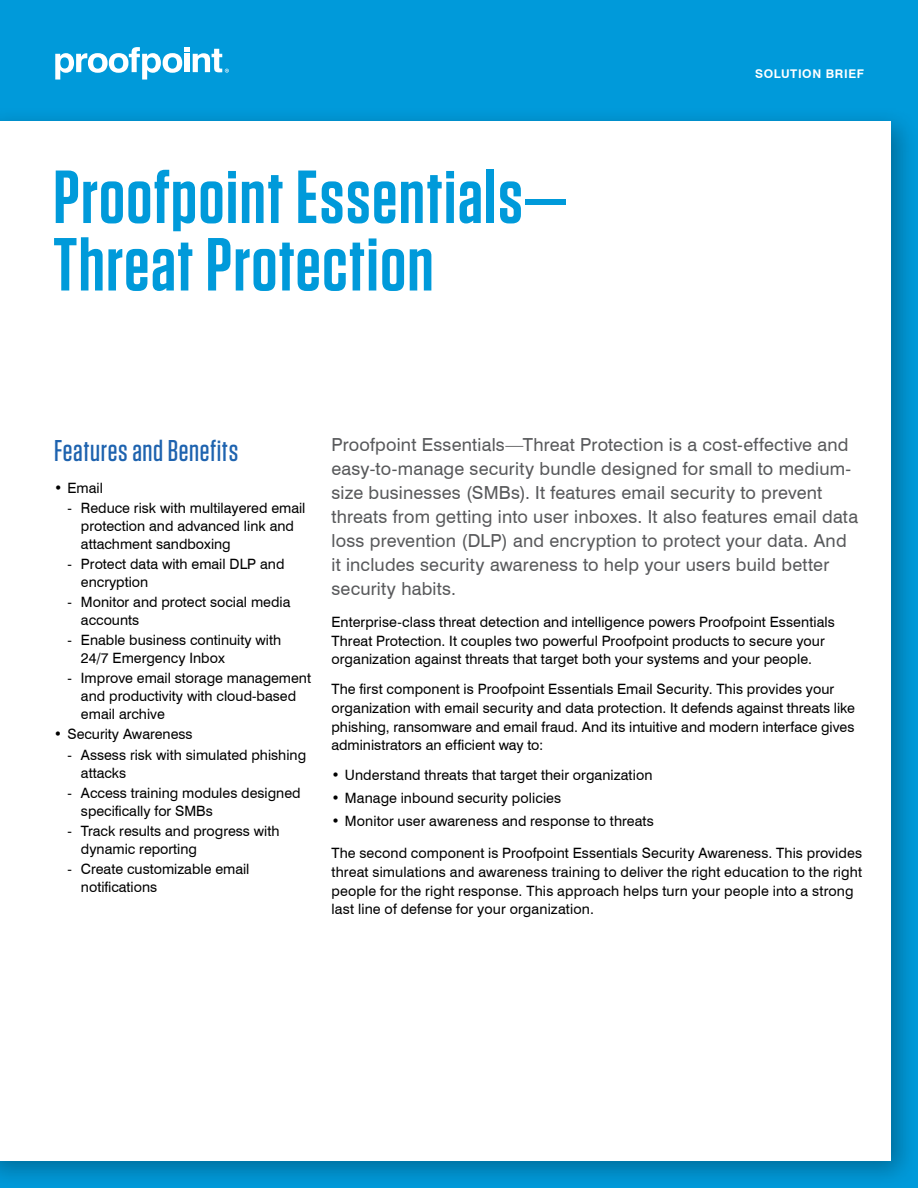
<style>
.page{position:relative;width:918px;height:1188px;background:#009ada}
.page>*{position:absolute;margin:0;border:0;box-sizing:border-box;transform-origin:0 0}
.t1{font:600 75px/67.5px "Tungsten";letter-spacing:.02em;color:#009ada}
.t2{font:500 30px "Tungsten";letter-spacing:.02em;color:#1e63af}
.t3{font:18px/24px "Swiss 721 BT";letter-spacing:.01em;color:#58595b}
.t4{font:14.25px/18px "Swiss 721 BT";color:#000}
.t5{font:700 12px "Swiss 721 BT";letter-spacing:.05em;color:#fff}
</style>
<div class="page">
<div style="left:0;top:106px;width:918px;height:1082px;background:#000;opacity:.3"></div>
<div style="left:0;top:122px;width:891px;height:1039px;background:#fff"></div>
<svg style="left:55px;top:47px;width:174px;height:33px"></svg>
<h1 class="t1" style="left:53px;top:165px;width:515px">Proofpoint Essentials—<br>Threat Protection</h1>
<p class="t5" style="left:755px;top:67px;width:110px">SOLUTION BRIEF</p>
<h2 class="t2" style="left:54px;top:435px;width:186px">Features and Benefits</h2>
<p class="t4" style="left:54px;top:478px;width:50px">• Email</p>
<p class="t4" style="left:81px;top:499px;width:226px;text-indent:-13px">- Reduce risk with multilayered email protection and advanced link and attachment sandboxing</p>
<p class="t4" style="left:81px;top:555px;width:205px;text-indent:-13px">- Protect data with email DLP and encryption</p>
<p class="t4" style="left:81px;top:593px;width:211px;text-indent:-13px">- Monitor and protect social media accounts</p>
<p class="t4" style="left:81px;top:631px;width:202px;text-indent:-13px">- Enable business continuity with<br>24/7 Emergency Inbox</p>
<p class="t4" style="left:81px;top:669px;width:232px;text-indent:-13px">- Improve email storage management and productivity with cloud-based email archive</p>
<p class="t4" style="left:54px;top:725px;width:140px">• Security Awareness</p>
<p class="t4" style="left:81px;top:745px;width:227px;text-indent:-13px">- Assess risk with simulated phishing attacks</p>
<p class="t4" style="left:81px;top:784px;width:221px;text-indent:-13px">- Access training modules designed specifically for SMBs</p>
<p class="t4" style="left:81px;top:822px;width:200px;text-indent:-13px">- Track results and progress with dynamic reporting</p>
<p class="t4" style="left:81px;top:860px;width:170px;text-indent:-13px">- Create customizable email notifications</p>
<p class="t3" style="left:332px;top:432px;width:528px">Proofpoint Essentials—Threat Protection is a cost-effective and easy-to-manage security bundle designed for small to medium&shy;size businesses (SMBs). It features email security to prevent threats from getting into user inboxes. It also features email data loss prevention (DLP) and encryption to protect your data. And it includes security awareness to help your users build better security habits.</p>
<p class="t4" style="left:332px;top:612px;width:505px;line-height:18.8px">Enterprise-class threat detection and intelligence powers Proofpoint Essentials<br>Threat Protection. It couples two powerful Proofpoint products to secure your organization against threats that target both your systems and your people.</p>
<p class="t4" style="left:332px;top:679px;width:525px;line-height:18.8px">The first component is Proofpoint Essentials Email Security. This provides your organization with email security and data protection. It defends against threats like phishing, ransomware and email fraud. And its intuitive and modern interface gives administrators an efficient way to:</p>
<p class="t4" style="left:332px;top:766px;width:322px">• Understand threats that target their organization</p>
<p class="t4" style="left:332px;top:789px;width:231px">• Manage inbound security policies</p>
<p class="t4" style="left:332px;top:812px;width:324px">• Monitor user awareness and response to threats</p>
<p class="t4" style="left:332px;top:844px;width:532px;line-height:18.8px">The second component is Proofpoint Essentials Security Awareness. This provides threat simulations and awareness training to deliver the right education to the right people for the right response. This approach helps turn your people into a strong last line of defense for your organization.</p>
</div>
